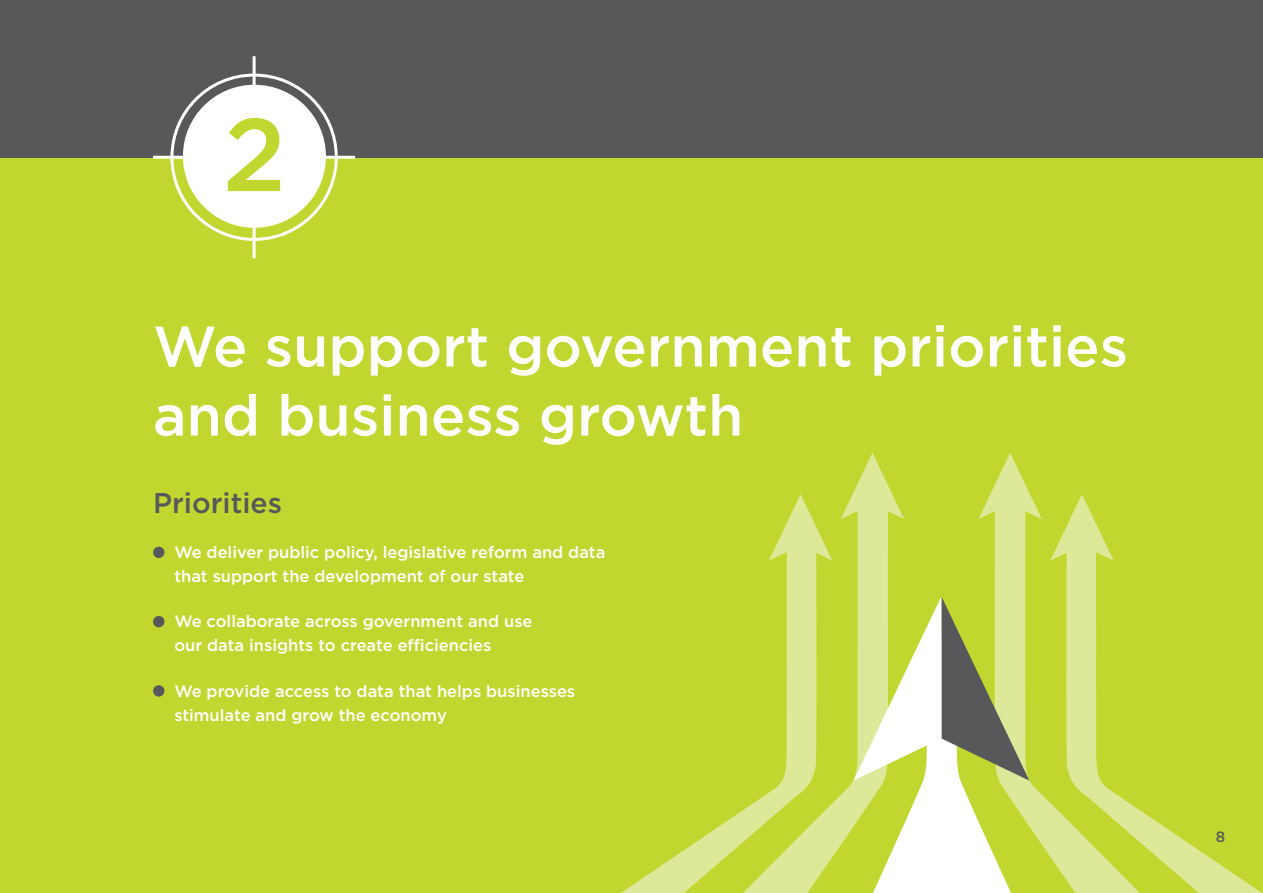
<style>
.page{position:relative;width:1263px;height:893px;background:#fff}
.page>*{position:absolute;margin:0;border:0;box-sizing:border-box;transform-origin:0 0}
.t1{font:500 103.2px "Gotham";color:#c1d72f}
.t2{font:500 57px/69px "Gotham";color:#fff}
.t3{font:500 28.5px "Gotham";color:#57585a}
.t4{font:500 16.5px/24px "Gotham";color:#fff}
.t5{font:500 15px "Gotham";color:#57585a}
</style>
<div class="page">
<div style="left:0;top:157px;width:1263px;height:736px;background:#c1d72f"></div>
<div style="left:0;top:0;width:1263px;height:157px;background:#57585a"></div>
<hr style="left:153px;top:156px;width:37px;height:3px;background:#fff">
<hr style="left:253px;top:222px;width:3px;height:36px;background:#fff">
<hr style="left:318px;top:156px;width:37px;height:3px;background:#fff">
<hr style="left:253px;top:56px;width:3px;height:37px;background:#fff">
<div style="left:183px;top:85px;width:143px;height:143px;background:#fff;border-radius:50%"></div>
<svg style="left:1152px;top:818px;width:110px;height:75px"></svg>
<svg style="left:621px;top:819px;width:109px;height:74px"></svg>
<svg style="left:994px;top:519px;width:158px;height:374px"></svg>
<svg style="left:730px;top:519px;width:158px;height:374px"></svg>
<svg style="left:841px;top:453px;width:63px;height:66px"></svg>
<svg style="left:769px;top:494px;width:63px;height:67px"></svg>
<svg style="left:978px;top:453px;width:64px;height:66px"></svg>
<svg style="left:1050px;top:494px;width:64px;height:67px"></svg>
<div style="left:153px;top:547px;width:11px;height:11px;background:#57585a;border-radius:50%"></div>
<div style="left:153px;top:616px;width:11px;height:11px;background:#57585a;border-radius:50%"></div>
<div style="left:153px;top:685px;width:11px;height:12px;background:#57585a;border-radius:50%"></div>
<svg style="left:853px;top:596px;width:176px;height:297px"></svg>
<h1 class="t1" style="left:223px;top:96px;width:65px">2</h1>
<h2 class="t2" style="left:153px;top:310px;width:976px">We support government priorities and business growth</h2>
<h3 class="t3" style="left:153px;top:486px;width:130px">Priorities</h3>
<p class="t4" style="left:174px;top:540px;width:432px">We deliver public policy, legislative reform and data that support the development of our state</p>
<p class="t4" style="left:174px;top:609px;width:360px">We collaborate across government and use our data insights to create efficiencies</p>
<p class="t4" style="left:174px;top:678px;width:402px">We provide access to data that helps businesses stimulate and grow the economy</p>
<p class="t5" style="left:1216px;top:828px;width:11px">8</p>
</div>
